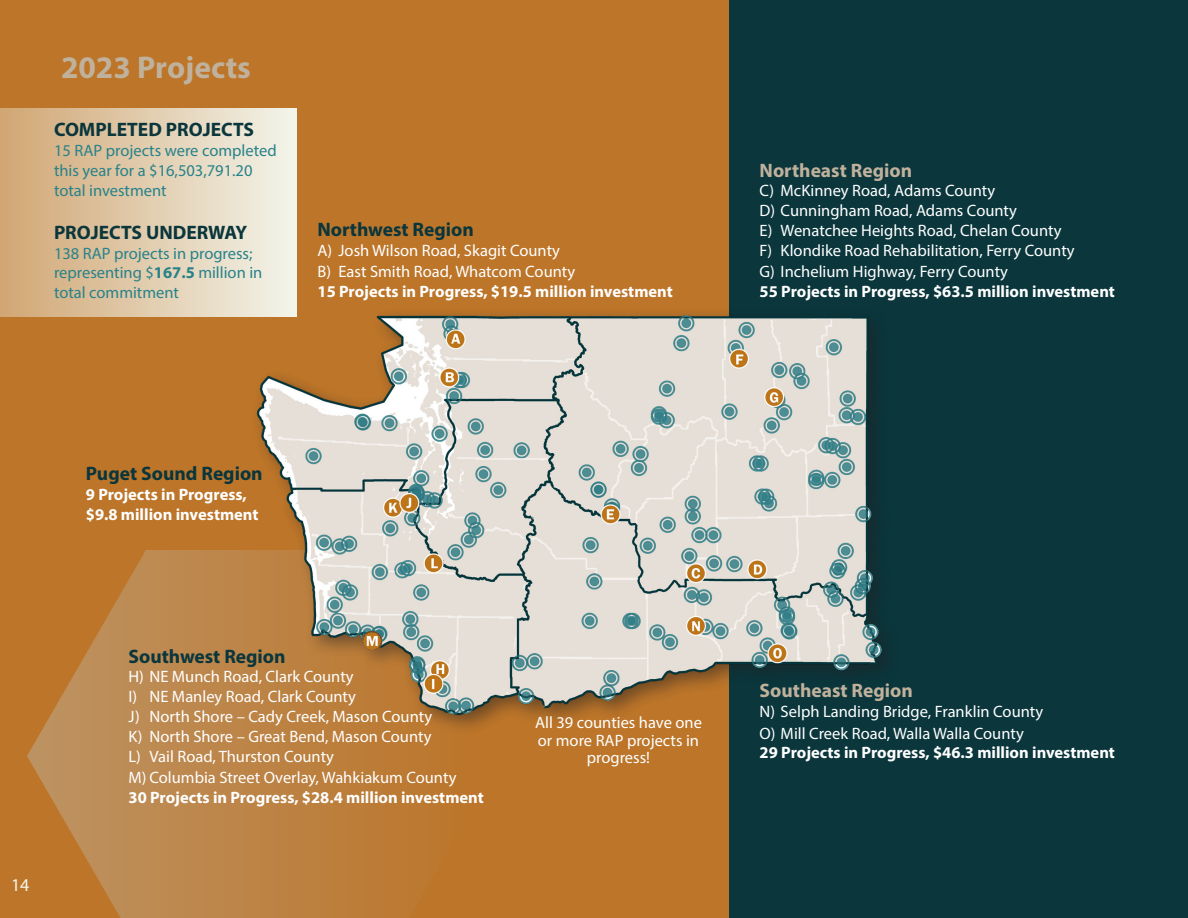
<style>
.page{position:relative;width:1188px;height:918px;background:#bc7529}
.page>*{position:absolute;margin:0;border:0;box-sizing:border-box;transform-origin:0 0}
.t1{font:700 31.5px "Myriad Pro";color:#c0b19c}
.t2{font:700 19.5px "Myriad Pro";color:#0a363c}
.t3{font:700 19.5px "Myriad Pro";color:#c0b19c}
.t4{font:18px "Myriad Pro";color:#f4f6ed}
.t5{font:16.5px/17.9px "Myriad Pro";color:#fff;text-align:center}
.t6{font:700 16.5px/19.8px "Myriad Pro";color:#fff}
.t7{font:16.5px/19.8px "Myriad Pro";color:#28828a}
.s1{font-weight:700}
</style>
<div class="page">
<svg style="left:27px;top:550px;width:371px;height:368px"></svg>
<div style="left:729px;top:0;width:459px;height:918px;background:#0a363c"></div>
<div style="left:250px;top:307px;width:652px;height:429px;background:#231f20;opacity:.5"></div>
<img style="left:247px;top:307px;width:654px;height:416px">
<div style="left:0;top:108px;width:297px;height:208px;background:linear-gradient(to right,#d1a573,#f3f5eb)"></div>
<p class="t1" style="left:61px;top:46px;width:191px">2023 Projects</p>
<p class="t2" style="left:54px;top:117px;width:202px">COMPLETED PROJECTS</p>
<p class="t7" style="left:54px;top:140px;width:224px">15 RAP projects were completed this year for a $16,503,791.20 total investment</p>
<p class="t2" style="left:54px;top:219px;width:195px">PROJECTS UNDERWAY</p>
<p class="t7" style="left:54px;top:243px;width:210px">138 RAP projects in progress; representing $<span class="s1">167.5</span> million in total commitment</p>
<p class="t2" style="left:318px;top:217px;width:158px">Northwest Region</p>
<p class="t5" style="left:318px;top:241px;width:244px">A) Josh Wilson Road, Skagit County</p>
<p class="t5" style="left:318px;top:263px;width:259px">B) East Smith Road, Whatcom County</p>
<p class="t6" style="left:318px;top:281px;width:357px">15 Projects in Progress, $19.5 million investment</p>
<p class="t3" style="left:760px;top:157px;width:154px">Northeast Region</p>
<p class="t5" style="left:760px;top:182px;width:237px">C) McKinney Road, Adams County</p>
<p class="t5" style="left:760px;top:202px;width:259px">D) Cunningham Road, Adams County</p>
<p class="t5" style="left:760px;top:221px;width:303px">E) Wenatchee Heights Road, Chelan County</p>
<p class="t5" style="left:760px;top:241px;width:317px">F) Klondike Road Rehabilitation, Ferry County</p>
<p class="t5" style="left:760px;top:263px;width:250px">G) Inchelium Highway, Ferry County</p>
<p class="t6" style="left:760px;top:281px;width:357px">55 Projects in Progress, $63.5 million investment</p>
<p class="t4" style="left:11px;top:874px;width:20px">14</p>
<p class="t2" style="left:86px;top:461px;width:178px">Puget Sound Region</p>
<p class="t6" style="left:86px;top:484px;width:174px">9 Projects in Progress, $9.8 million investment</p>
<p class="t2" style="left:129px;top:643px;width:159px">Southwest Region</p>
<p class="t5" style="left:129px;top:668px;width:227px">H) NE Munch Road, Clark County</p>
<p class="t5" style="left:129px;top:688px;width:229px">I) NE Manley Road, Clark County</p>
<p class="t5" style="left:129px;top:707px;width:305px">J) North Shore – Cady Creek, Mason County</p>
<p class="t5" style="left:129px;top:727px;width:304px">K) North Shore – Great Bend, Mason County</p>
<p class="t5" style="left:129px;top:747px;width:207px">L) Vail Road, Thurston County</p>
<p class="t5" style="left:129px;top:769px;width:329px">M) Columbia Street Overlay, Wahkiakum County</p>
<p class="t6" style="left:129px;top:787px;width:357px">30 Projects in Progress, $28.4 million investment</p>
<p class="t5" style="left:535px;top:713px;width:168px">All 39 counties have one or more RAP projects in progress!</p>
<p class="t3" style="left:760px;top:678px;width:155px">Southeast Region</p>
<p class="t5" style="left:760px;top:702px;width:285px">N) Selph Landing Bridge, Franklin County</p>
<p class="t5" style="left:760px;top:724px;width:266px">O) Mill Creek Road, Walla Walla County</p>
<p class="t6" style="left:760px;top:742px;width:357px">29 Projects in Progress, $46.3 million investment</p>
</div>
